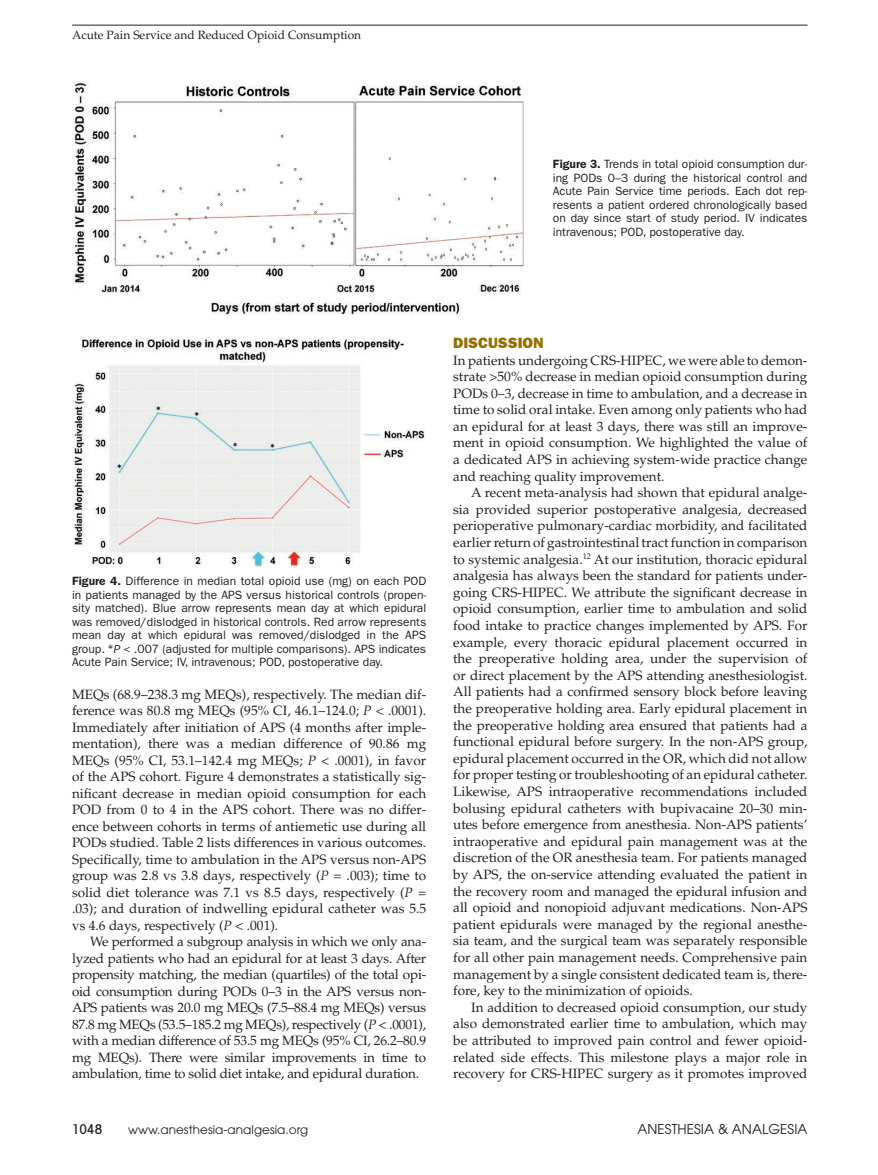
<style>
.page{position:relative;width:878px;height:1175px;background:#fff}
.page>*{position:absolute;margin:0;border:0;box-sizing:border-box;transform-origin:0 0}
.t1{font:15px "ITC Franklin Gothic Std Hvy";color:#927100}
.t2{font:13.5px/16.6px "Palatino LT Std";color:#231f20;text-align:justify}
.t3{font:13.5px "Avant Garde";letter-spacing:.005em;color:#231f20}
.t4{font:500 condensed 13.5px "Avant Garde";color:#231f20}
.t5{font:12px/13.5px "ITC Franklin Gothic Std";color:#231f20;text-align:justify}
.t6{font:12px "Palatino LT Std";color:#231f20}
.t7{font:12px "Avant Garde";letter-spacing:.005em;color:#231f20}
.s1{font-weight:600}
.s2{font-family:"Cambria Math"}
.s3{font-style:italic}
</style>
<div class="page">
<hr style="left:72px;top:25px;width:735px;height:1px;background:#231f20">
<img style="left:72px;top:81px;width:452px;height:234px">
<img style="left:73px;top:338px;width:352px;height:229px">
<p class="t6" style="left:72px;top:28px;width:291px">Acute Pain Service and Reduced Opioid Consumption</p>
<p class="t5" style="left:553px;top:158px;width:256px"><span class="s1">Figure 3.</span> Trends in total opioid consumption dur&shy;ing PODs 0–3 during the historical control and Acute Pain Service time periods. Each dot rep&shy;resents a patient ordered chronologically based on day since start of study period. IV indicates intravenous; POD, postoperative day.</p>
<p class="t5" style="left:72px;top:574px;width:356px"><span class="s1">Figure 4.</span> Difference in median total opioid use (mg) on each POD in patients managed by the APS versus historical controls (propen&shy;sity matched). Blue arrow represents mean day at which epidural was removed/dislodged in historical controls. Red arrow represents mean day at which epidural was removed/dislodged in the APS group. <span class="s2">*</span><span class="s3">P</span> &lt; .007 (adjusted for multiple comparisons). APS indicates Acute Pain Service; IV, intravenous; POD, postoperative day.</p>
<p class="t2" style="left:72px;top:686px;width:356px">MEQs (68.9–238.3 mg MEQs), respectively. The median dif&shy;ference was 80.8 mg MEQs (95% CI, 46.1–124.0; <span class="s3">P</span> &lt; .0001).<br>Immediately after initiation of APS (4 months after imple&shy;mentation), there was a median difference of 90.86 mg MEQs (95% CI, 53.1–142.4 mg MEQs; <span class="s3">P</span> &lt; .0001), in favor of the APS cohort. Figure 4 demonstrates a statistically sig&shy;nificant decrease in median opioid consumption for each POD from 0 to 4 in the APS cohort. There was no differ&shy;ence between cohorts in terms of antiemetic use during all PODs studied. Table 2 lists differences in various outcomes.<br>Specifically, time to ambulation in the APS versus non-APS group was 2.8 vs 3.8 days, respectively (<span class="s3">P</span> = .003); time to solid diet tolerance was 7.1 vs 8.5 days, respectively (<span class="s3">P</span> = .03); and duration of indwelling epidural catheter was 5.5 vs 4.6 days, respectively (<span class="s3">P</span> &lt; .001).</p>
<p class="t2" style="left:72px;top:933px;width:356px;text-indent:18px">We performed a subgroup analysis in which we only ana&shy;lyzed patients who had an epidural for at least 3 days. After propensity matching, the median (quartiles) of the total opi&shy;oid consumption during PODs 0–3 in the APS versus non-APS patients was 20.0 mg MEQs (7.5–88.4 mg MEQs) versus 87.8 mg MEQs (53.5–185.2 mg MEQs), respectively (<span class="s3">P</span> &lt; .0001), with a median difference of 53.5 mg MEQs (95% CI, 26.2–80.9 mg MEQs). There were similar improvements in time to ambulation, time to solid diet intake, and epidural duration.</p>
<p class="t1" style="left:453px;top:334px;width:92px">DISCUSSION</p>
<p class="t2" style="left:453px;top:352px;width:356px">In patients undergoing CRS-HIPEC, we were able to demon&shy;strate &gt;50% decrease in median opioid consumption during PODs 0–3, decrease in time to ambulation, and a decrease in time to solid oral intake. Even among only patients who had an epidural for at least 3 days, there was still an improve&shy;ment in opioid consumption. We highlighted the value of a dedicated APS in achieving system-wide practice change and reaching quality improvement.</p>
<p class="t2" style="left:453px;top:484px;width:356px;text-indent:18px">A recent meta-analysis had shown that epidural analge&shy;sia provided superior postoperative analgesia, decreased perioperative pulmonary-cardiac morbidity, and facilitated earlier return of gastrointestinal tract function in comparison to systemic analgesia.<sup>12</sup> At our institution, thoracic epidural analgesia has always been the standard for patients under&shy;going CRS-HIPEC. We attribute the significant decrease in opioid consumption, earlier time to ambulation and solid food intake to practice changes implemented by APS. For example, every thoracic epidural placement occurred in the preoperative holding area, under the supervision of or direct placement by the APS attending anesthesiologist.<br>All patients had a confirmed sensory block before leaving the preoperative holding area. Early epidural placement in the preoperative holding area ensured that patients had a functional epidural before surgery. In the non-APS group, epidural placement occurred in the OR, which did not allow for proper testing or troubleshooting of an epidural catheter.<br>Likewise, APS intraoperative recommendations included bolusing epidural catheters with bupivacaine 20–30 min&shy;utes before emergence from anesthesia. Non-APS patients’ intraoperative and epidural pain management was at the discretion of the OR anesthesia team. For patients managed by APS, the on-service attending evaluated the patient in the recovery room and managed the epidural infusion and all opioid and nonopioid adjuvant medications. Non-APS patient epidurals were managed by the regional anesthe&shy;sia team, and the surgical team was separately responsible for all other pain management needs. Comprehensive pain management by a single consistent dedicated team is, there&shy;fore, key to the minimization of opioids.</p>
<p class="t2" style="left:453px;top:999px;width:356px;text-indent:18px">In addition to decreased opioid consumption, our study also demonstrated earlier time to ambulation, which may be attributed to improved pain control and fewer opioid&shy;related side effects. This milestone plays a major role in recovery for CRS-HIPEC surgery as it promotes improved</p>
<p class="t4" style="left:72px;top:1121px;width:32px">1048</p>
<p class="t7" style="left:128px;top:1123px;width:182px">www.anesthesia-analgesia.org</p>
<p class="t3" style="left:637px;top:1121px;width:171px">ANESTHESIA &amp; ANALGESIA</p>
</div>
